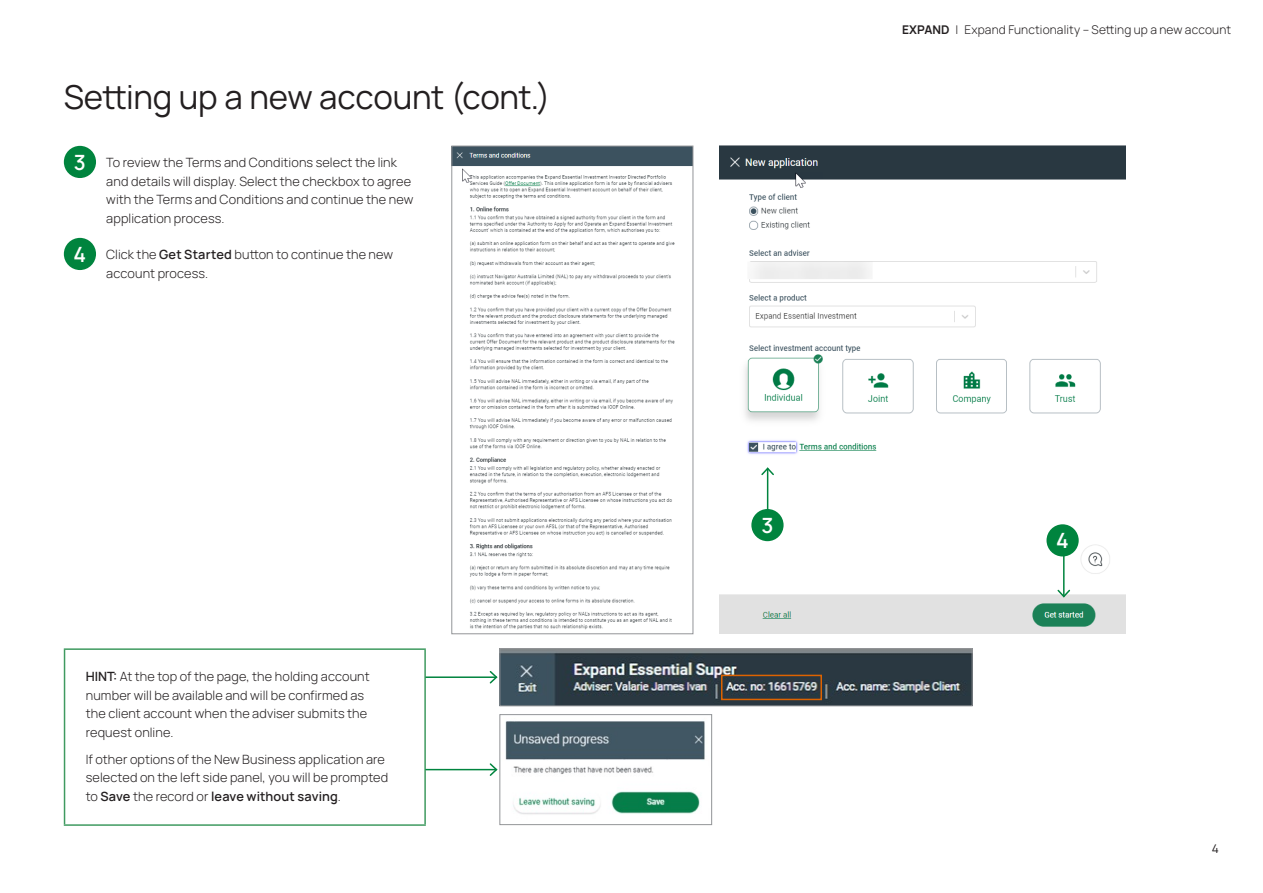
<style>
.page{position:relative;width:1263px;height:893px;background:#fff}
.page>*{position:absolute;margin:0;border:0;box-sizing:border-box;transform-origin:0 0}
._00A_Internal_header{font:33px "Manrope";letter-spacing:-.01em;color:#231f20}
._01_Subhead_1{font:600 21px "Manrope";color:#fff}
._08_Callout_box_text_style{font:300 12.75px/18.6px "Manrope";letter-spacing:.01em;color:#231f20}
._07b_Body_numbered_indents{font:300 12.75px/18.8px "Manrope";letter-spacing:.01em;color:#231f20}
.t1{font:300 12px "Manrope";letter-spacing:.01em;color:#231f20}
.t2{font:12px "Manrope";color:#231f20}
.s1{font-weight:600}
.s2{font-weight:700}
</style>
<div class="page">
<div style="left:64px;top:146px;width:32px;height:32px;background:#00843e;border-radius:50%"></div>
<div style="left:64px;top:238px;width:32px;height:32px;background:#00843e;border-radius:50%"></div>
<img style="left:454px;top:148px;width:237px;height:482px">
<div style="left:452px;top:146px;width:241px;height:488px;border:1px solid #939598"></div>
<img style="left:719px;top:146px;width:406px;height:488px">
<div style="left:1046px;top:524px;width:33px;height:32px;background:#00843e;border-radius:50%"></div>
<hr style="left:1063px;top:552px;width:1px;height:44px;background:#00843e">
<svg style="left:1056px;top:588px;width:15px;height:11px"></svg>
<div style="left:751px;top:509px;width:32px;height:32px;background:#00843e;border-radius:50%"></div>
<hr style="left:767px;top:468px;width:1px;height:45px;background:#00843e">
<svg style="left:760px;top:466px;width:15px;height:11px"></svg>
<hr style="left:64px;top:648px;width:362px;height:2px;background:#3f9a60">
<hr style="left:64px;top:650px;width:1px;height:174px;background:#3f9a60">
<hr style="left:424px;top:650px;width:2px;height:174px;background:#3f9a60">
<hr style="left:64px;top:824px;width:362px;height:2px;background:#3f9a60">
<img style="left:505px;top:721px;width:200px;height:93px">
<div style="left:500px;top:714px;width:212px;height:111px;border:1px solid #939598"></div>
<img style="left:502px;top:650px;width:468px;height:54px">
<div style="left:500px;top:648px;width:472px;height:58px;border:1px solid #939598"></div>
<div style="left:721px;top:675px;width:101px;height:25px;border:2px solid #de6300"></div>
<hr style="left:426px;top:676px;width:70px;height:2px;background:#00843e">
<svg style="left:488px;top:671px;width:10px;height:13px"></svg>
<hr style="left:426px;top:769px;width:70px;height:1px;background:#00843e">
<svg style="left:488px;top:763px;width:10px;height:13px"></svg>
<p class="_00A_Internal_header" style="left:64px;top:74px;width:488px">Setting up a new account (cont.)</p>
<p class="_01_Subhead_1" style="left:74px;top:147px;width:14px">3</p>
<p class="_07b_Body_numbered_indents" style="left:106px;top:152px;width:309px">To review the Terms and Conditions select the link and details will display. Select the checkbox to agree with the Terms and Conditions and continue the new application process.</p>
<p class="_01_Subhead_1" style="left:74px;top:239px;width:14px">4</p>
<p class="_07b_Body_numbered_indents" style="left:106px;top:244px;width:288px">Click the <span class="s1">Get Started</span> button to continue the new account process.</p>
<p class="_08_Callout_box_text_style" style="left:86px;top:666px;width:285px"><span class="s1">HINT:</span> At the top of the page, the holding account number will be available and will be confirmed as the client account when the adviser submits the request online.</p>
<p class="_08_Callout_box_text_style" style="left:86px;top:749px;width:304px">If other options of the New Business application are selected on the left side panel, you will be prompted to <span class="s1">Save</span> the record or <span class="s1">leave without saving</span>.</p>
<p class="t1" style="left:902px;top:21px;width:331px"><span class="s2">EXPAND</span> | Expand Functionality – Setting up a new account</p>
<p class="_01_Subhead_1" style="left:761px;top:510px;width:14px">3</p>
<p class="_01_Subhead_1" style="left:1056px;top:526px;width:14px">4</p>
<p class="t2" style="left:1212px;top:840px;width:9px">4</p>
</div>
